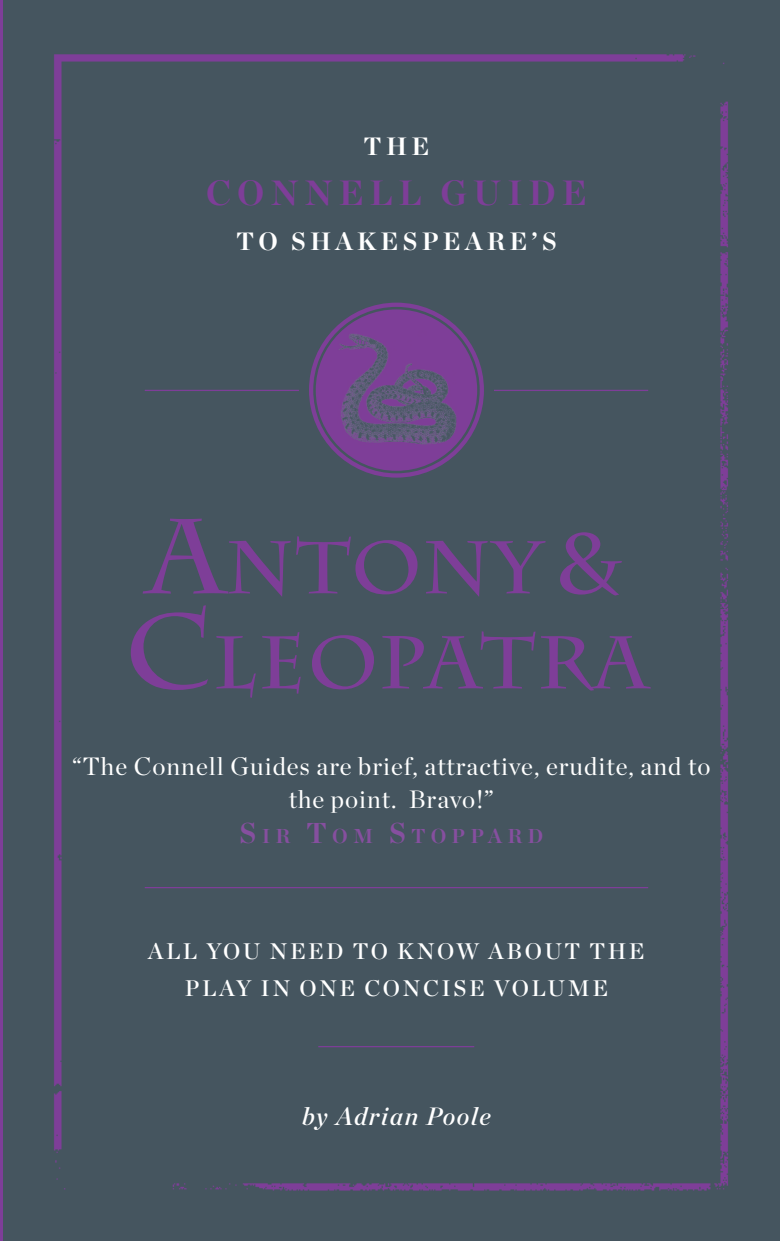
<style>
.page{position:relative;width:780px;height:1241px;background:#fff}
.page>*{position:absolute;margin:0;border:0;box-sizing:border-box;transform-origin:0 0}
.t1{font:700 74px/95px "Charlemagne";letter-spacing:.025em;color:#7e3e98;text-align:center}
.t2{font:700 35px "Chronicle Display";letter-spacing:.17em;color:#7e3e98}
.t3{font:25px/33.8px "Chronicle Display";letter-spacing:.04em;color:#fff;text-align:center}
.t4{font:700 25px "Chronicle Display";letter-spacing:.17em;color:#fff}
.t5{font:italic 25px "Chronicle Display Semi";letter-spacing:.06em;color:#fff}
.t6{font:22.5px/37.5px "Chronicle Display Semi";letter-spacing:.11em;color:#fff;text-align:center}
.t7{font:700 20.25px "Chronicle Display";letter-spacing:.255em;color:#864f9f}
.s1{font-size:105.75px}
.s2{font-size:85px}
.s3{font-size:28.75px}
</style>
<div class="page">
<div style="left:0;top:0;width:7px;height:1240px;background:#7e3e98"></div>
<div style="left:3px;top:0;width:777px;height:1240px;background:#45555f"></div>
<hr style="left:145px;top:390px;width:503px;height:1px;background:#7e3e98">
<svg style="left:304px;top:297px;width:185px;height:185px;background:#5f4a79"></svg>
<div style="left:299px;top:292px;width:195px;height:195px;border:10px solid #45555f;border-radius:50%"></div>
<svg style="left:314px;top:308px;width:164px;height:164px;background:#73428d"></svg>
<div style="left:320px;top:316px;width:154px;height:141px;background:#7e3e98;border-radius:50%"></div>
<img style="left:327px;top:331px;width:129px;height:123px">
<hr style="left:145px;top:886px;width:503px;height:2px;background:#7e3e98">
<hr style="left:318px;top:1045px;width:156px;height:2px;background:#7e3e98">
<p class="t4" style="left:363px;top:126px;width:67px">THE</p>
<h2 class="t2" style="left:206px;top:164px;width:382px">CONNELL GUIDE</h2>
<p class="t4" style="left:236px;top:221px;width:322px">TO SHAKESPEARE’S</p>
<h1 class="t1" style="left:125px;top:521px;width:524px"><span class="s1">A</span>ntony <span class="s2">&amp;<br></span><span class="s1">C</span>leopatra</h1>
<p class="t3" style="left:72px;top:747px;width:639px">“The Connell Guides are brief, attractive, erudite, and to the point. Bravo!”</p>
<p class="t7" style="left:239px;top:819px;width:305px"><span class="s3">S</span>IR <span class="s3">T</span>OM <span class="s3">S</span>TOPPARD</p>
<p class="t6" style="left:148px;top:930px;width:498px">ALL YOU NEED TO KNOW ABOUT THE<br>PLAY IN ONE CONCISE VOLUME</p>
<p class="t5" style="left:302px;top:1095px;width:190px">by Adrian Poole</p>
</div>
